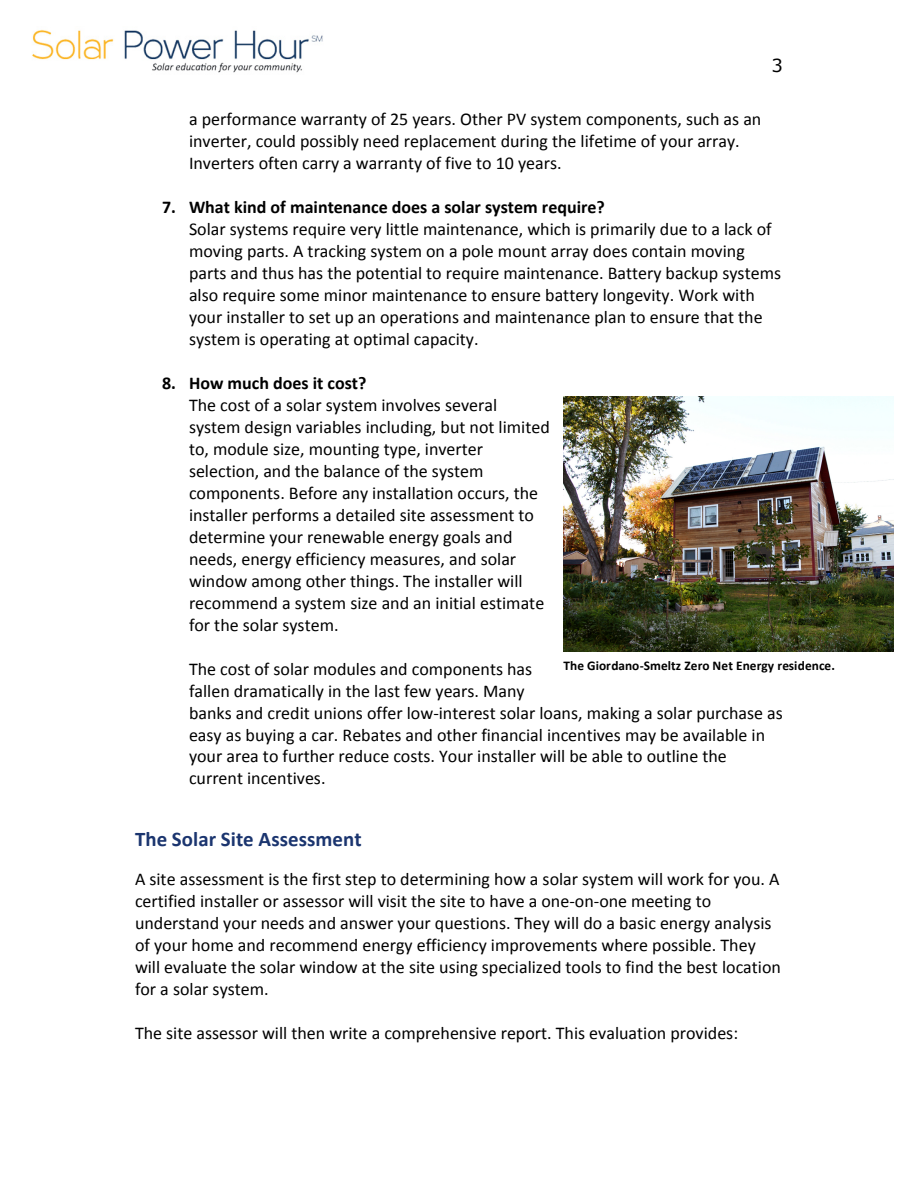
<style>
.page{position:relative;width:918px;height:1188px;background:#fff}
.page>*{position:absolute;margin:0;border:0;box-sizing:border-box;transform-origin:0 0}
.t1{font:700 20.85px "Calibri";color:#1b356f}
.t2{font:18px/21.9px "Calibri";color:#000}
.t3{font:700 18px "Calibri";color:#000}
.t4{font:18px "Verdana";color:#000}
.t5{font:700 13.35px "Calibri";letter-spacing:.005em;color:#000}
</style>
<div class="page">
<img style="left:563px;top:396px;width:331px;height:255px">
<img style="left:32px;top:30px;width:291px;height:43px">
<p class="t4" style="left:771px;top:54px;width:13px">3</p>
<p class="t2" style="left:189px;top:108px;width:574px">a performance warranty of 25 years. Other PV system components, such as an inverter, could possibly need replacement during the lifetime of your array.<br>Inverters often carry a warranty of five to 10 years.</p>
<p class="t3" style="left:162px;top:196px;width:444px">7. What kind of maintenance does a solar system require?</p>
<p class="t2" style="left:189px;top:218px;width:594px">Solar systems require very little maintenance, which is primarily due to a lack of moving parts. A tracking system on a pole mount array does contain moving parts and thus has the potential to require maintenance. Battery backup systems also require some minor maintenance to ensure battery longevity. Work with your installer to set up an operations and maintenance plan to ensure that the system is operating at optimal capacity.</p>
<p class="t3" style="left:162px;top:372px;width:206px">8. How much does it cost?</p>
<p class="t2" style="left:189px;top:394px;width:362px">The cost of a solar system involves several system design variables including, but not limited to, module size, mounting type, inverter selection, and the balance of the system components. Before any installation occurs, the installer performs a detailed site assessment to determine your renewable energy goals and needs, energy efficiency measures, and solar window among other things. The installer will recommend a system size and an initial estimate for the solar system.</p>
<p class="t2" style="left:189px;top:658px;width:595px">The cost of solar modules and components has<br>fallen dramatically in the last few years. Many<br>banks and credit unions offer low--‐interest solar loans, making a solar purchase as easy as buying a car. Rebates and other financial incentives may be available in your area to further reduce costs. Your installer will be able to outline the current incentives.</p>
<p class="t5" style="left:563px;top:658px;width:273px">The Giordano--‐Smeltz Zero Net Energy residence.</p>
<p class="t1" style="left:135px;top:826px;width:228px">The Solar Site Assessment</p>
<p class="t2" style="left:135px;top:868px;width:648px">A site assessment is the first step to determining how a solar system will work for you. A certified installer or assessor will visit the site to have a one--‐on--‐one meeting to understand your needs and answer your questions. They will do a basic energy analysis of your home and recommend energy efficiency improvements where possible. They will evaluate the solar window at the site using specialized tools to find the best location for a solar system.</p>
<p class="t2" style="left:135px;top:1022px;width:605px">The site assessor will then write a comprehensive report. This evaluation provides:</p>
</div>
